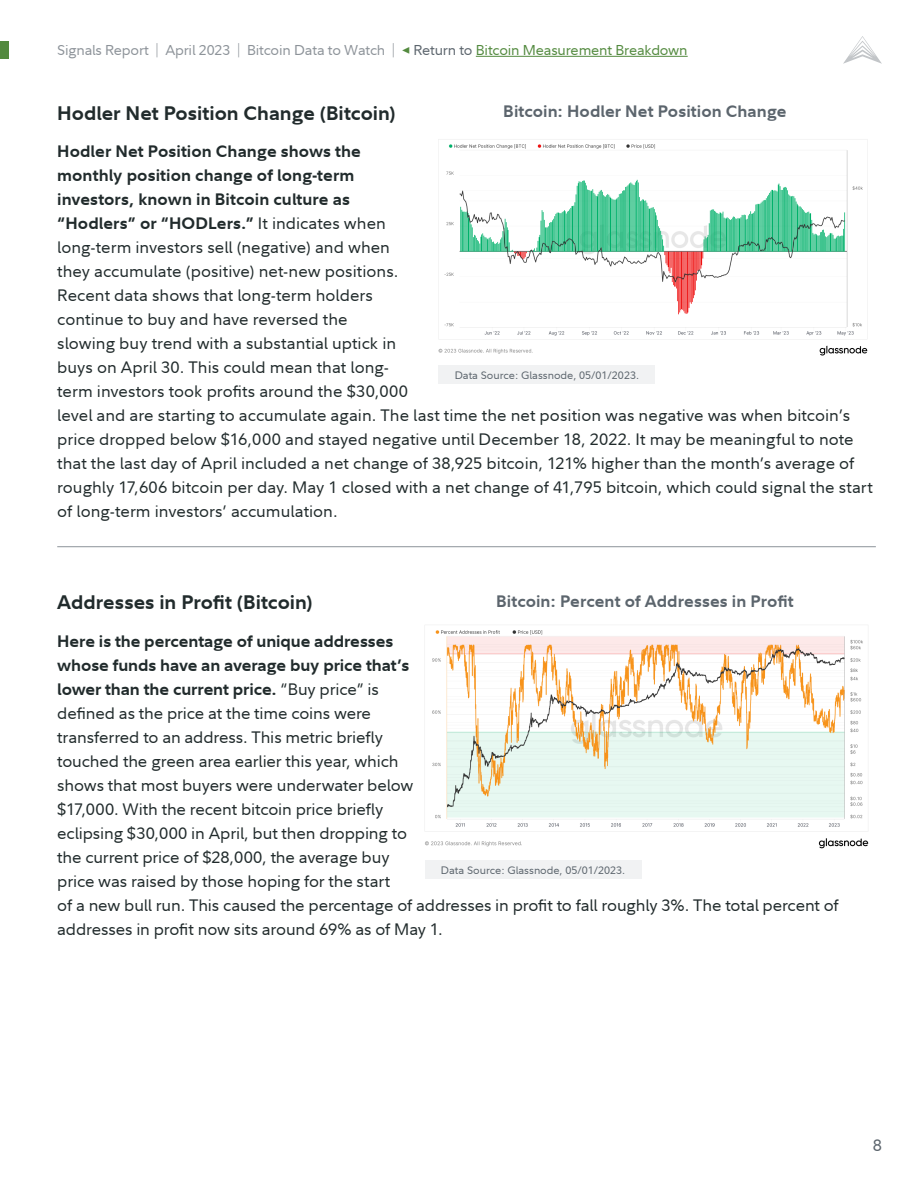
<style>
.page{position:relative;width:918px;height:1188px;background:#fff}
.page>*{position:absolute;margin:0;border:0;box-sizing:border-box;transform-origin:0 0}
.t1{font:700 19.5px "Fidelity Sans";color:#212b2c}
.t2{font:16.5px/24px "Fidelity Sans";color:#212b2c}
.t3{font:700 16.5px "Fidelity Sans";letter-spacing:.005em;color:#5c656d}
.t4{font:16.5px "Fidelity Sans";color:#5c656d}
.t5{font:14.25px "Fidelity Sans";letter-spacing:-.01em;color:#8d9399}
.t6{font:10.8px "Fidelity Sans";color:#5c656d}
.s1{font-weight:300}
.s2{font-family:"Minion Pro";color:#538a3f}
.s3{color:#5c656d}
.s4{color:#538a3f}
.s5{font-weight:700}
</style>
<div class="page">
<hr style="left:476px;top:56px;width:212px;height:1px;background:#538a3f">
<div style="left:0;top:41px;width:9px;height:18px;background:#538a3f"></div>
<svg style="left:843px;top:36px;width:39px;height:28px"></svg>
<hr style="left:57px;top:546px;width:819px;height:1px;background:#8d9399">
<img style="left:438px;top:139px;width:430px;height:217px">
<div style="left:438px;top:365px;width:217px;height:19px;background:#f1f2f3"></div>
<img style="left:425px;top:630px;width:443px;height:219px">
<div style="left:425px;top:860px;width:217px;height:19px;background:#f1f2f3"></div>
<p class="t5" style="left:57px;top:41px;width:632px">Signals Report <span class="s1">|</span> April 2023 <span class="s1">|</span> Bitcoin Data to Watch <span class="s1">|</span> <span class="s2">◀</span> <span class="s3">Return to</span> <span class="s4">Bitcoin Measurement Breakdown</span></p>
<p class="t1" style="left:57px;top:100px;width:340px">Hodler Net Position Change (Bitcoin)</p>
<p class="t3" style="left:503px;top:101px;width:285px">Bitcoin: Hodler Net Position Change</p>
<p class="t2" style="left:57px;top:139px;width:817px"><span class="s5">Hodler Net Position Change shows the<br>monthly position change of long-term<br>investors, known in Bitcoin culture as<br>“Hodlers” or “HODLers.”</span> It indicates when<br>long-term investors sell (negative) and when<br>they accumulate (positive) net-new positions.<br>Recent data shows that long-term holders<br>continue to buy and have reversed the<br>slowing buy trend with a substantial uptick in<br>buys on April 30. This could mean that long-<br>term investors took profits around the $30,000<br>level and are starting to accumulate again. The last time the net position was negative was when bitcoin’s price dropped below $16,000 and stayed negative until December 18, 2022. It may be meaningful to note that the last day of April included a net change of 38,925 bitcoin, 121% higher than the month’s average of roughly 17,606 bitcoin per day. May 1 closed with a net change of 41,795 bitcoin, which could signal the start of long-term investors’ accumulation.</p>
<p class="t6" style="left:455px;top:368px;width:186px">Data Source: Glassnode, 05/01/2023.</p>
<p class="t1" style="left:57px;top:589px;width:257px">Addresses in Profit (Bitcoin)</p>
<p class="t3" style="left:496px;top:590px;width:299px">Bitcoin: Percent of Addresses in Profit</p>
<p class="t2" style="left:57px;top:629px;width:783px"><span class="s5">Here is the percentage of unique addresses<br>whose funds have an average buy price that’s<br>lower than the current price.</span> “Buy price” is<br>defined as the price at the time coins were<br>transferred to an address. This metric briefly<br>touched the green area earlier this year, which<br>shows that most buyers were underwater below<br>$17,000. With the recent bitcoin price briefly<br>eclipsing $30,000 in April, but then dropping to<br>the current price of $28,000, the average buy<br>price was raised by those hoping for the start<br>of a new bull run. This caused the percentage of addresses in profit to fall roughly 3%. The total percent of addresses in profit now sits around 69% as of May 1.</p>
<p class="t6" style="left:441px;top:863px;width:186px">Data Source: Glassnode, 05/01/2023.</p>
<p class="t4" style="left:873px;top:1134px;width:11px">8</p>
</div>
